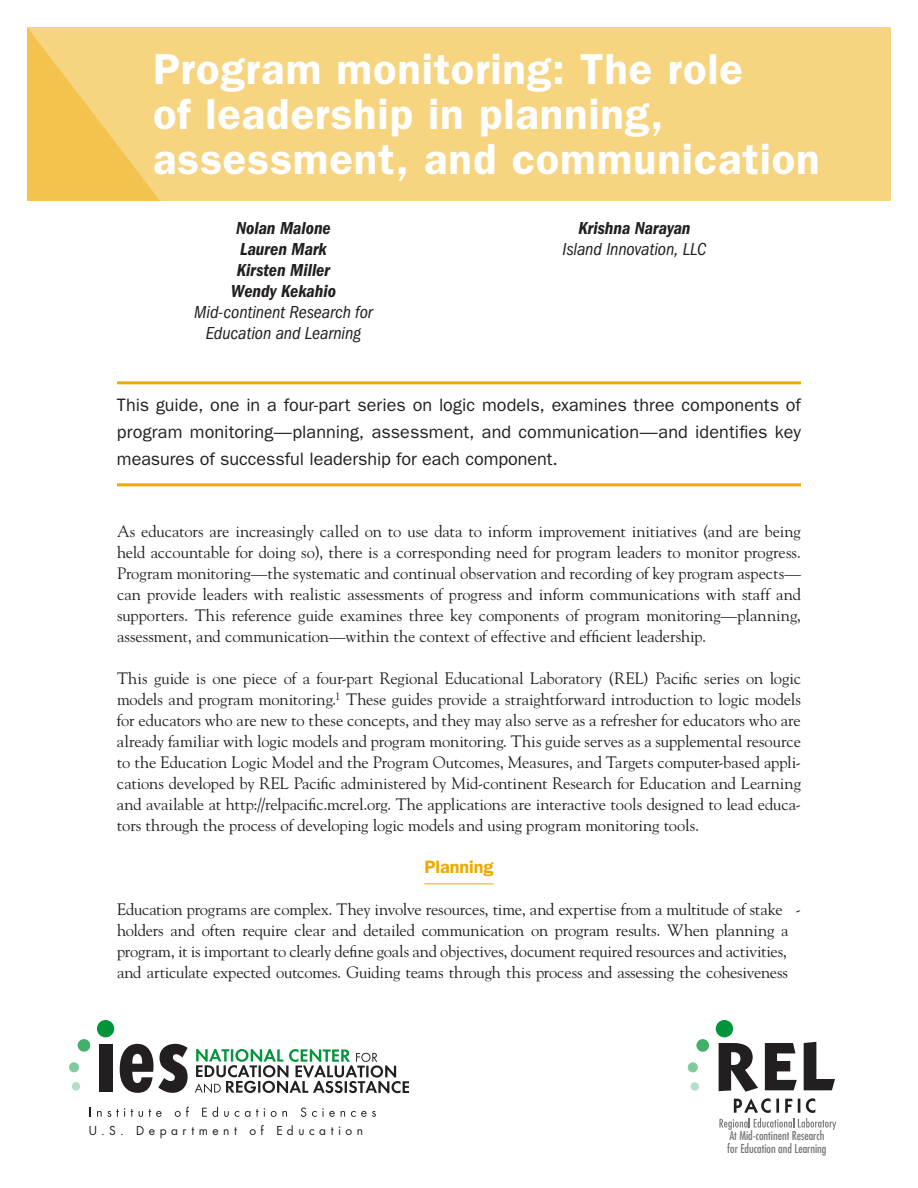
<style>
.page{position:relative;width:918px;height:1188px;background:#fff}
.page>*{position:absolute;margin:0;border:0;box-sizing:border-box;transform-origin:0 0}
.t1{font:600 43.5px/45px "ITC Franklin Gothic Std";letter-spacing:.02em;color:#fff}
.t2{font:18px/27px "ITC Franklin Gothic Std";letter-spacing:-.005em;color:#231f20;text-align:justify}
.t3{font:italic condensed 18px/21px "ITC Franklin Gothic Std";letter-spacing:-.005em;color:#231f20;text-align:center}
.t4{font:18px/21px "ITC Franklin Gothic Std Dm Cd It";color:#231f20;text-align:center}
.t5{font:600 18px "ITC Franklin Gothic Std";color:#edaa00}
.t6{font:16.5px/21px "Goudy Std";letter-spacing:-.01em;color:#231f20;text-align:justify}
.t7{font:condensed 12px/12.6px "Futura Std";color:#77787b}
.t8{font:12px "Futura Std";letter-spacing:.375em;color:#231f20}
</style>
<div class="page">
<div style="left:27px;top:27px;width:864px;height:174px;background:#f6d480"></div>
<svg style="left:27px;top:27px;width:133px;height:174px"></svg>
<div style="left:78px;top:1039px;width:12px;height:13px;background:#40b06b;border-radius:50%"></div>
<div style="left:69px;top:1062px;width:10px;height:10px;background:#80ca9d;border-radius:50%"></div>
<div style="left:72px;top:1082px;width:8px;height:9px;background:#b3dfc4;border-radius:50%"></div>
<div style="left:97px;top:1020px;width:17px;height:17px;background:#00953a;border-radius:50%"></div>
<div style="left:99px;top:1045px;width:14px;height:47px;background:#231f20"></div>
<svg style="left:120px;top:1044px;width:68px;height:49px"></svg>
<svg style="left:195px;top:1049px;width:214px;height:44px"></svg>
<svg style="left:97px;top:1108px;width:28px;height:9px"></svg>
<svg style="left:131px;top:1109px;width:2px;height:8px"></svg>
<svg style="left:139px;top:1111px;width:4px;height:6px"></svg>
<svg style="left:149px;top:1109px;width:13px;height:8px"></svg>
<svg style="left:175px;top:1107px;width:14px;height:10px"></svg>
<svg style="left:202px;top:1107px;width:16px;height:10px"></svg>
<svg style="left:224px;top:1111px;width:5px;height:6px"></svg>
<svg style="left:235px;top:1111px;width:4px;height:6px"></svg>
<svg style="left:245px;top:1111px;width:5px;height:6px"></svg>
<svg style="left:256px;top:1108px;width:9px;height:9px"></svg>
<svg style="left:271px;top:1111px;width:16px;height:6px"></svg>
<svg style="left:301px;top:1108px;width:5px;height:9px"></svg>
<svg style="left:312px;top:1108px;width:23px;height:9px"></svg>
<svg style="left:341px;top:1111px;width:4px;height:6px"></svg>
<svg style="left:351px;top:1111px;width:25px;height:6px"></svg>
<hr style="left:117px;top:381px;width:684px;height:3px;background:#edaa00">
<hr style="left:117px;top:483px;width:684px;height:3px;background:#edaa00">
<hr style="left:424px;top:884px;width:70px;height:1px;background:#edaa00">
<svg style="left:719px;top:1043px;width:39px;height:49px"></svg>
<svg style="left:765px;top:1043px;width:32px;height:47px"></svg>
<svg style="left:804px;top:1042px;width:31px;height:48px"></svg>
<div style="left:696px;top:1039px;width:13px;height:13px;background:#40b06b;border-radius:50%"></div>
<div style="left:688px;top:1062px;width:10px;height:10px;background:#80ca9d;border-radius:50%"></div>
<div style="left:691px;top:1082px;width:8px;height:9px;background:#b3dfc4;border-radius:50%"></div>
<div style="left:716px;top:1020px;width:17px;height:17px;background:#00953a;border-radius:50%"></div>
<svg style="left:719px;top:1098px;width:117px;height:32px"></svg>
<h1 class="t1" style="left:153px;top:46px;width:668px">Program monitoring: The role<br>of leadership in planning, assessment, and communication</h1>
<p class="t4" style="left:231px;top:218px;width:107px">Nolan Malone<br>Lauren Mark<br>Kirsten Miller<br>Wendy Kekahio</p>
<p class="t3" style="left:194px;top:302px;width:180px">Mid-continent Research for<br>Education and Learning</p>
<p class="t4" style="left:578px;top:218px;width:114px">Krishna Narayan</p>
<p class="t3" style="left:563px;top:239px;width:145px">Island Innovation, LLC</p>
<p class="t2" style="left:117px;top:392px;width:686px">This guide, one in a four-part series on logic models, examines three components of program monitoring—planning, assessment, and communication—and identifies key measures of successful leadership for each component.</p>
<p class="t6" style="left:117px;top:521px;width:685px">As educators are increasingly called on to use data to inform improvement initiatives (and are being held accountable for doing so), there is a corresponding need for program leaders to monitor progress.<br>Program monitoring—the systematic and continual observation and recording of key program aspects— can provide leaders with realistic assessments of progress and inform communications with staff and supporters. This reference guide examines three key components of program monitoring—planning, assessment, and communication—within the context of effective and efficient leadership.</p>
<p class="t6" style="left:117px;top:668px;width:686px">This guide is one piece of a four-part Regional Educational Laboratory (REL) Pacific series on logic models and program monitoring.<sup>1</sup> These guides provide a straightforward introduction to logic models for educators who are new to these concepts, and they may also serve as a refresher for educators who are already familiar with logic models and program monitoring. This guide serves as a supplemental resource to the Education Logic Model and the Program Outcomes, Measures, and Targets computer-based appli&shy;cations developed by REL Pacific administered by Mid-continent Research for Education and Learning and available at http://relpacific.mcrel.org. The applications are interactive tools designed to lead educa&shy;tors through the process of developing logic models and using program monitoring tools.</p>
<p class="t5" style="left:424px;top:856px;width:71px">Planning</p>
<p class="t6" style="left:117px;top:899px;width:686px;text-align:left">Education programs are complex. They involve resources, time, and expertise from a multitude of stake - holders and often require clear and detailed communication on program results. When planning a program, it is important to clearly define goals and objectives, document required resources and activities, and articulate expected outcomes. Guiding teams through this process and assessing the cohesiveness</p>
<p class="t8" style="left:89px;top:1123px;width:276px">U.S. Department of Education</p>
<p class="t7" style="left:727px;top:1129px;width:101px">At Mid-continent Research for Education and Learning</p>
</div>
